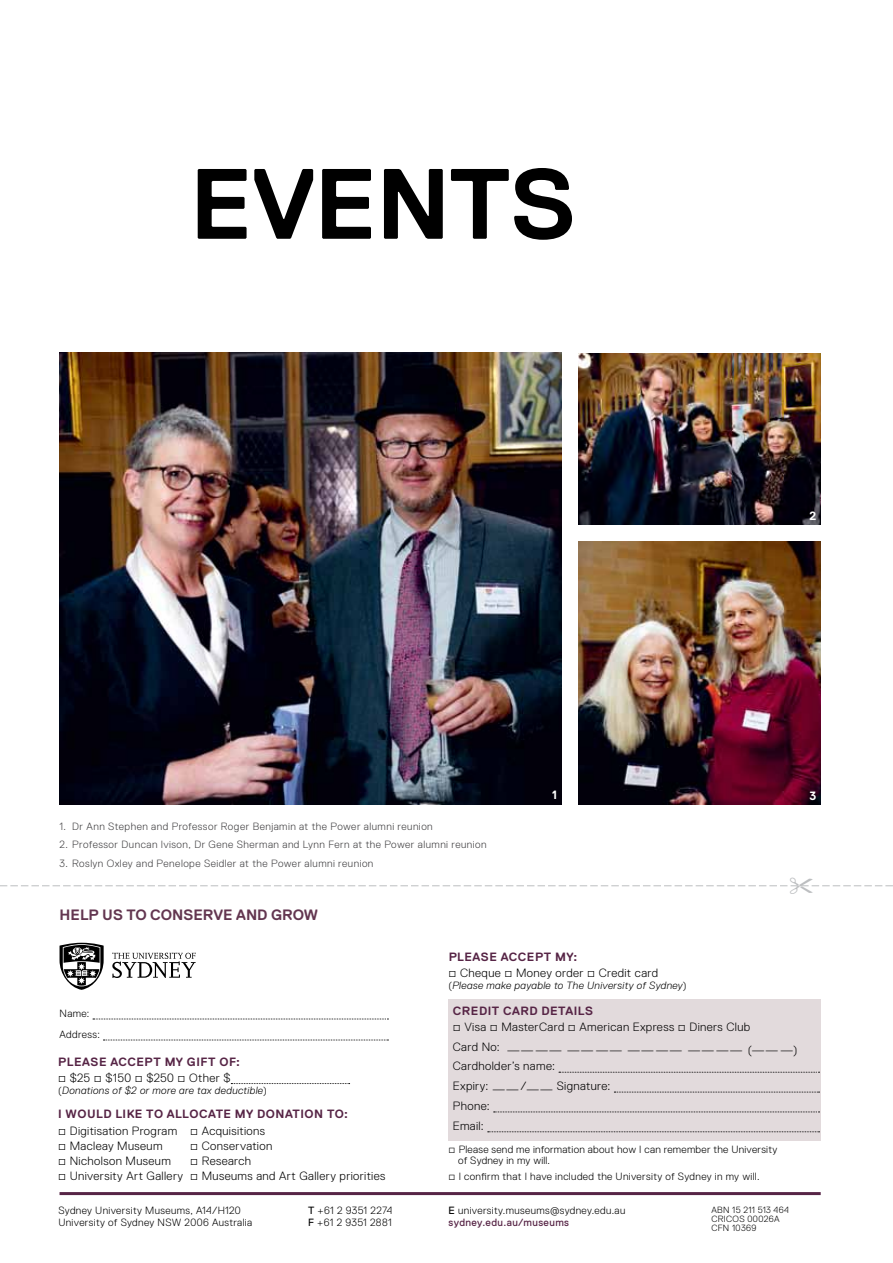
<style>
.page{position:relative;width:893px;height:1263px;background:#fff}
.page>*{position:absolute;margin:0;border:0;box-sizing:border-box;transform-origin:0 0}
.t1{font:700 99.75px "Replica Std";color:#000}
.t2{font:700 15px "Replica Std";color:#633650}
.t3{font:300 12px/20px "Replica Std";letter-spacing:.03em;color:#000}
.t4{font:700 12px "Replica Std";letter-spacing:.04em;color:#572546}
.t5{font:700 12px "Replica Std";color:#fff}
.t6{font:300 10.5px/12px "Replica Std";letter-spacing:.03em;color:#000}
.t7{font:300 10.5px "Replica Std";letter-spacing:.045em;color:#414042}
.t8{font:italic 300 10.5px "Replica Std";letter-spacing:.035em;color:#000}
.t9{font:300 9px/9px "Replica Std";letter-spacing:.04em;color:#000}
.s1{font-style:normal}
.s2{font-weight:400}
.s3{font-weight:400;color:#572546}
</style>
<div class="page">
<img style="left:60px;top:353px;width:501px;height:452px">
<div style="left:449px;top:999px;width:372px;height:141px;background:#e2dadc"></div>
<svg style="left:559px;top:1072px;width:260px;height:1px"></svg>
<svg style="left:614px;top:1092px;width:205px;height:1px"></svg>
<svg style="left:494px;top:1111px;width:325px;height:1px"></svg>
<svg style="left:488px;top:1131px;width:331px;height:1px"></svg>
<svg style="left:231px;top:1083px;width:119px;height:1px"></svg>
<svg style="left:93px;top:1019px;width:295px;height:1px"></svg>
<svg style="left:103px;top:1040px;width:285px;height:1px"></svg>
<hr style="left:60px;top:1192px;width:761px;height:3px;background:#572546">
<svg style="left:112px;top:952px;width:84px;height:26px"></svg>
<svg style="left:60px;top:943px;width:44px;height:47px"></svg>
<img style="left:578px;top:354px;width:243px;height:170px">
<img style="left:578px;top:541px;width:243px;height:264px">
<svg style="left:0;top:885px;width:893px;height:2px"></svg>
<h1 class="t1" style="left:190px;top:149px;width:64px">EVENTS</h1>
<p class="t5" style="left:810px;top:509px;width:8px">2</p>
<p class="t7" style="left:60px;top:820px;width:375px">1. Dr Ann Stephen and Professor Roger Benjamin at the Power alumni reunion</p>
<p class="t7" style="left:60px;top:839px;width:429px">2. Professor Duncan Ivison, Dr Gene Sherman and Lynn Fern at the Power alumni reunion</p>
<p class="t7" style="left:60px;top:857px;width:315px">3. Roslyn Oxley and Penelope Seidler at the Power alumni reunion</p>
<p class="t2" style="left:60px;top:907px;width:260px">H ELP US TO CONSERVE AND GROW</p>
<p class="t5" style="left:552px;top:789px;width:6px">1</p>
<p class="t5" style="left:810px;top:790px;width:8px">3</p>
<p class="t4" style="left:449px;top:950px;width:130px">PLEASE ACCEPT MY:</p>
<p class="t3" style="left:449px;top:963px;width:211px">• Cheque • Money order • Credit card</p>
<p class="t8" style="left:449px;top:979px;width:240px"><span class="s1">(</span>Please make payable to The University of Sydney<span class="s1">)</span></p>
<p class="t4" style="left:453px;top:1004px;width:142px">CREDIT CARD DETAILS</p>
<p class="t3" style="left:453px;top:1015px;width:346px;line-height:23px">• Visa • MasterCard • American Express • Diners Club<br>Card No: ———— ———— ———— ———— (———)</p>
<p class="t3" style="left:453px;top:1056px;width:159px">Cardholder’s name:<br>Expiry: ——/—— Signature:<br>Phone:<br>Email:</p>
<p class="t6" style="left:458px;top:1144px;width:321px;line-height:10.5px;text-indent:-10px">• Please send me information about how I can remember the University of Sydney in my will.</p>
<p class="t6" style="left:449px;top:1170px;width:312px">• I confirm that I have included the University of Sydney in my will.</p>
<p class="t9" style="left:711px;top:1205px;width:79px">ABN 15 211 513 464<br>CRICOS 00026A<br>CFN 10369</p>
<p class="t6" style="left:60px;top:1003px;width:42px;line-height:21px">Name:<br>Address:</p>
<p class="t4" style="left:58px;top:1055px;width:183px">PLEASE ACCEPT MY GIFT OF:</p>
<p class="t3" style="left:58px;top:1068px;width:174px">• $25 • $150 • $250 • Other $</p>
<p class="t8" style="left:58px;top:1084px;width:210px"><span class="s1">(</span>Donations of $2 or more are tax deductible<span class="s1">)</span></p>
<p class="t4" style="left:58px;top:1107px;width:291px">I WOULD LIKE TO ALLOCATE MY DONATION TO:</p>
<p class="t3" style="left:58px;top:1121px;width:208px">• Digitisation Program • Acquisitions</p>
<p class="t3" style="left:58px;top:1136px;width:106px">• Macleay Museum</p>
<p class="t3" style="left:190px;top:1136px;width:84px">• Conservation</p>
<p class="t3" style="left:58px;top:1151px;width:114px">• Nicholson Museum</p>
<p class="t3" style="left:190px;top:1151px;width:62px">• Research</p>
<p class="t3" style="left:58px;top:1166px;width:329px">• University Art Gallery • Museums and Art Gallery priorities</p>
<p class="t6" style="left:58px;top:1204px;width:195px">Sydney University Museums, A14/H120<br>University of Sydney NSW 2006 Australia</p>
<p class="t6" style="left:308px;top:1204px;width:86px"><span class="s2">T</span> +61 2 9351 2274<br><span class="s2">F</span> +61 2 9351 2881</p>
<p class="t6" style="left:449px;top:1204px;width:178px"><span class="s2">E</span> university.museums@sydney.edu.au <span class="s3">sydney.edu.au/museums</span></p>
</div>
